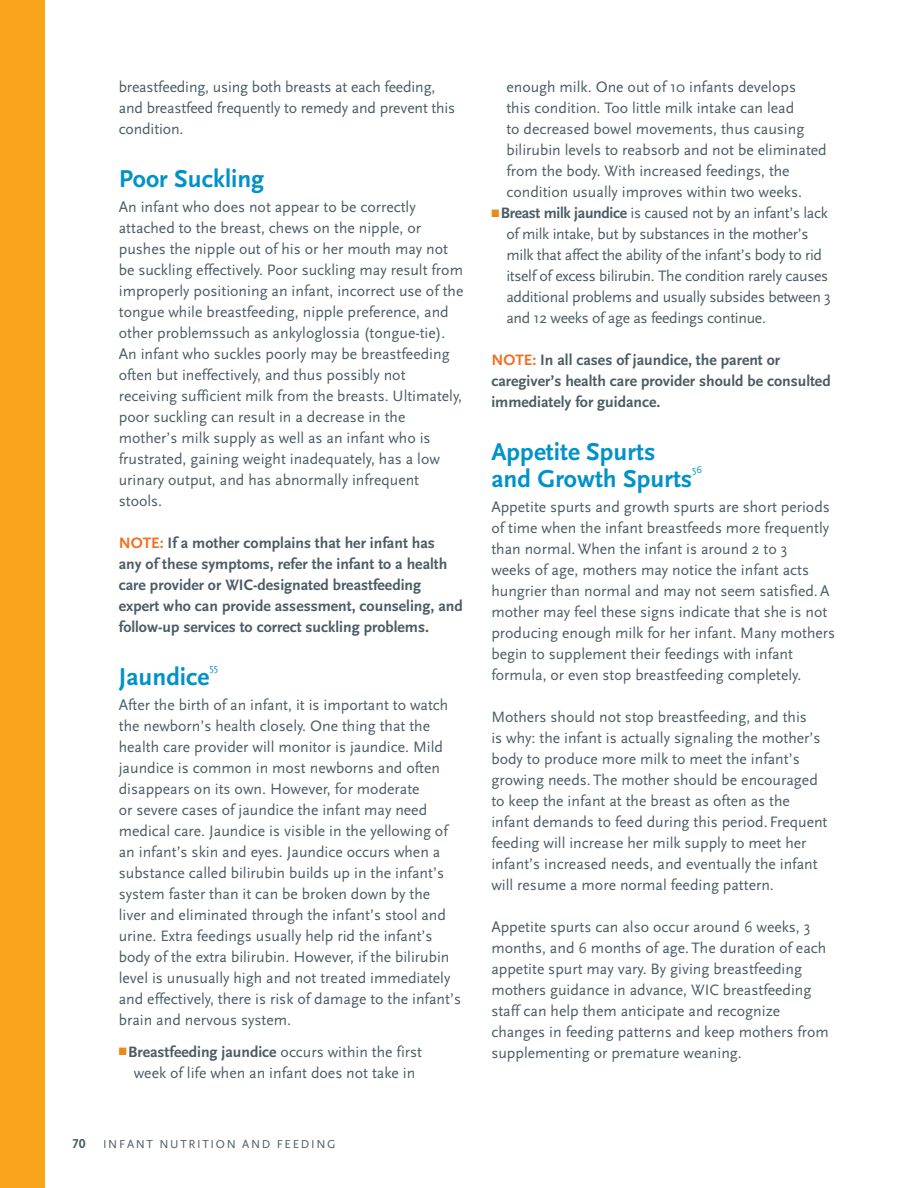
<style>
.page{position:relative;width:918px;height:1188px;background:#fff}
.page>*{position:absolute;margin:0;border:0;box-sizing:border-box;transform-origin:0 0}
.t1{font:25.5px/27px "Scala Sans Bold LF";color:#0092c8}
.t2{font:15.75px/21px "Scala Sans";color:#4c5c65}
.t3{font:15.75px/21px "Scala Sans Bold LF";color:#4c5c65}
.t4{font:15.75px "Scala Sans";letter-spacing:-.02em;color:#4c5c65}
.t5{font:13.5px "Scala Sans Bold LF";color:#4c5c65}
.t6{font:12px "Scala Sans";letter-spacing:.14em;color:#4c5c65}
.t7{font:10.5px "Scala Sans";color:#0092c8}
.s1{color:#f36e21}
.s2{font-family:"Scala Sans"}
.s3{font-family:"Scala Sans Bold LF"}
</style>
<div class="page">
<div style="left:0;top:0;width:45px;height:1188px;background:#f9a51b"></div>
<p class="t2" style="left:119px;top:77px;width:338px">breastfeeding, using both breasts at each feeding, and breastfeed frequently to remedy and prevent this condition.</p>
<h1 class="t1" style="left:119px;top:166px;width:147px">Poor Suckling</h1>
<p class="t2" style="left:119px;top:197px;width:346px">An infant who does not appear to be correctly attached to the breast, chews on the nipple, or pushes the nipple out of his or her mouth may not be suckling effectively. Poor suckling may result from improperly positioning an infant, incorrect use of the tongue while breastfeeding, nipple preference, and other problemssuch as ankyloglossia (tongue-tie).<br>An infant who suckles poorly may be breastfeeding often but ineffectively, and thus possibly not receiving sufficient milk from the breasts. Ultimately, poor suckling can result in a decrease in the mother’s milk supply as well as an infant who is frustrated, gaining weight inadequately, has a low urinary output, and has abnormally infrequent stools.</p>
<p class="t3" style="left:119px;top:533px;width:346px"><span class="s1">NOTE:</span> If a mother complains that her infant has<br>any of these symptoms, refer the infant to a health care provider or WIC-designated breastfeeding expert who can provide assessment, counseling, and follow-up services to correct suckling problems.</p>
<h1 class="t1" style="left:119px;top:664px;width:92px">Jaundice</h1>
<p class="t7" style="left:209px;top:662px;width:10px">55</p>
<p class="t2" style="left:119px;top:695px;width:344px">After the birth of an infant, it is important to watch the newborn’s health closely. One thing that the health care provider will monitor is jaundice. Mild jaundice is common in most newborns and often disappears on its own. However, for moderate<br>or severe cases of jaundice the infant may need medical care. Jaundice is visible in the yellowing of an infant’s skin and eyes. Jaundice occurs when a substance called bilirubin builds up in the infant’s system faster than it can be broken down by the liver and eliminated through the infant’s stool and urine. Extra feedings usually help rid the infant’s body of the extra bilirubin. However, if the bilirubin level is unusually high and not treated immediately and effectively, there is risk of damage to the infant’s brain and nervous system.</p>
<p class="t3" style="left:128px;top:1042px;width:296px">Breastfeeding jaundice <span class="s2">occurs within the first</span></p>
<p class="t2" style="left:134px;top:1063px;width:283px">week of life when an infant does not take in</p>
<p class="t5" style="left:72px;top:1136px;width:15px">70</p>
<p class="t6" style="left:103px;top:1138px;width:234px">INFANT NUTRITION AND FEEDING</p>
<p class="t2" style="left:506px;top:77px;width:291px">enough milk. One out of 10 infants develops</p>
<p class="t2" style="left:506px;top:98px;width:289px">this condition. Too little milk intake can lead</p>
<p class="t2" style="left:506px;top:119px;width:300px">to decreased bowel movements, thus causing</p>
<p class="t2" style="left:506px;top:140px;width:322px">bilirubin levels to reabsorb and not be eliminated</p>
<p class="t2" style="left:506px;top:161px;width:285px">from the body. With increased feedings, the</p>
<p class="t2" style="left:506px;top:182px;width:297px">condition usually improves within two weeks.</p>
<p class="t4" style="left:501px;top:205px;width:329px"><span class="s3">Breast milk jaundice</span> is caused not by an infant’s lack</p>
<p class="t4" style="left:506px;top:226px;width:304px">of milk intake, but by substances in the mother’s</p>
<p class="t4" style="left:506px;top:247px;width:317px">milk that affect the ability of the infant’s body to rid</p>
<p class="t4" style="left:506px;top:268px;width:323px">itself of excess bilirubin. The condition rarely causes</p>
<p class="t4" style="left:506px;top:289px;width:326px">additional problems and usually subsides between 3</p>
<p class="t4" style="left:506px;top:310px;width:261px">and 12 weeks of age as feedings continue.</p>
<p class="t3" style="left:491px;top:350px;width:341px"><span class="s1">NOTE:</span> In all cases of jaundice, the parent or caregiver’s health care provider should be consulted immediately for guidance.</p>
<h1 class="t1" style="left:491px;top:439px;width:202px">Appetite Spurts and Growth Spurts</h1>
<p class="t7" style="left:692px;top:464px;width:12px">56</p>
<p class="t2" style="left:491px;top:497px;width:345px">Appetite spurts and growth spurts are short periods of time when the infant breastfeeds more frequently than normal. When the infant is around 2 to 3<br>weeks of age, mothers may notice the infant acts hungrier than normal and may not seem satisfied.A mother may feel these signs indicate that she is not producing enough milk for her infant. Many mothers begin to supplement their feedings with infant formula, or even stop breastfeeding completely.</p>
<p class="t2" style="left:491px;top:707px;width:338px">Mothers should not stop breastfeeding, and this<br>is why: the infant is actually signaling the mother’s body to produce more milk to meet the infant’s growing needs. The mother should be encouraged to keep the infant at the breast as often as the infant demands to feed during this period. Frequent feeding will increase her milk supply to meet her infant’s increased needs, and eventually the infant will resume a more normal feeding pattern.</p>
<p class="t2" style="left:491px;top:917px;width:339px">Appetite spurts can also occur around 6 weeks, 3 months, and 6 months of age. The duration of each appetite spurt may vary. By giving breastfeeding mothers guidance in advance, WIC breastfeeding staff can help them anticipate and recognize changes in feeding patterns and keep mothers from supplementing or premature weaning.</p>
</div>
